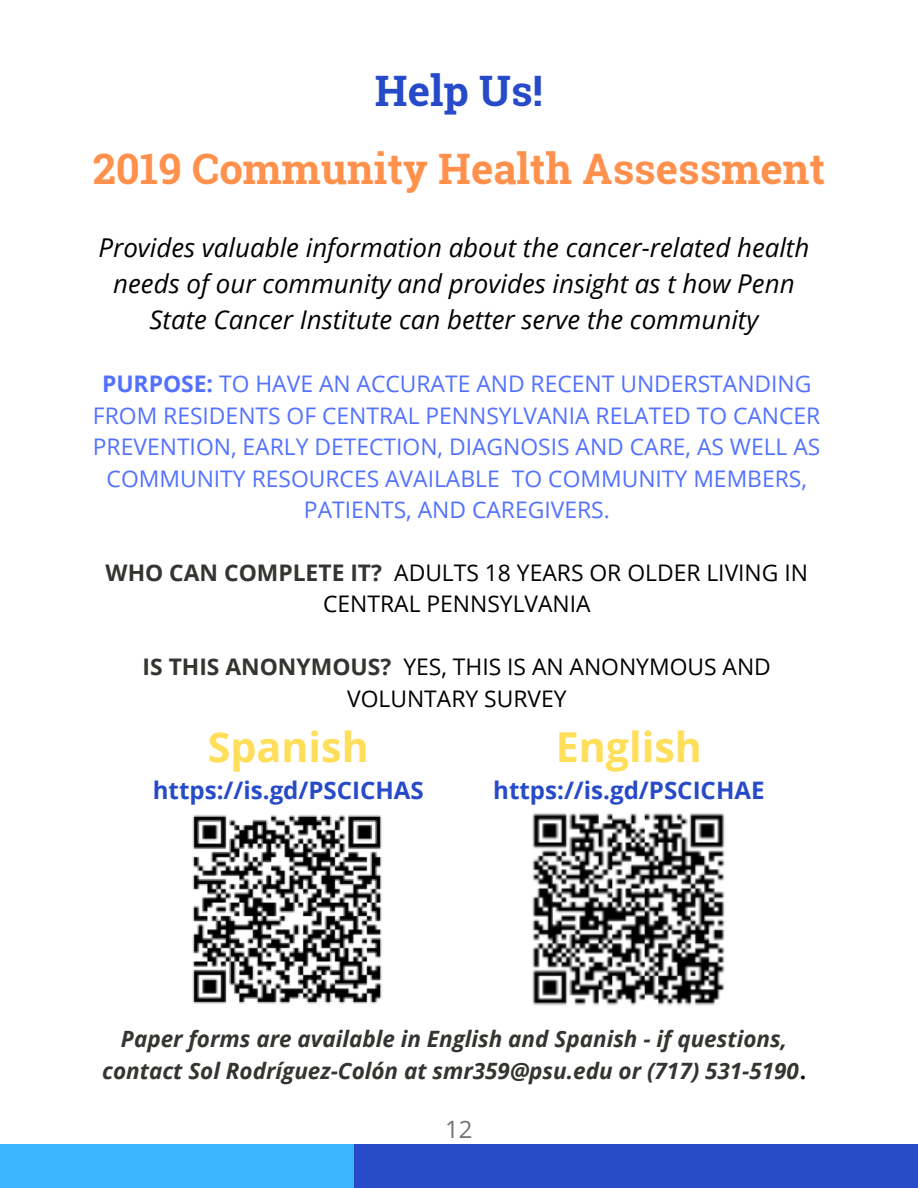
<style>
.page{position:relative;width:918px;height:1188px;background:#fff}
.page>*{position:absolute;margin:0;border:0;box-sizing:border-box;transform-origin:0 0}
.t1{font:700 42px "Roboto Slab";color:#ff914d}
.t2{font:700 42px "Roboto Slab";color:#264ac8}
.t3{font:700 41.25px "Open Sans";color:#ffde59}
.t4{font:italic 25.95px/35.7px "Open Sans";color:#000;text-align:center}
.t5{font:700 24.15px "Open Sans";color:#264ac8}
.t6{font:24px "Open Sans";color:#737373}
.t7{font:22.8px/31.5px "Open Sans";color:#5271ff;text-align:center}
.t8{font:22.8px/31.5px "Open Sans";color:#000;text-align:center}
.t9{font:italic 700 22.5px/31.5px "Open Sans";color:#343431;text-align:center}
.s1{font-weight:700}
.s2{font-weight:700;color:#343431}
.s3{font-style:normal;color:#000}
</style>
<div class="page">
<img style="left:192px;top:815px;width:190px;height:189px">
<img style="left:532px;top:813px;width:193px;height:193px">
<div style="left:0;top:1144px;width:492px;height:44px;background:#38b6ff"></div>
<div style="left:354px;top:1144px;width:564px;height:44px;background:#264ac8"></div>
<h1 class="t2" style="left:375px;top:62px;width:170px">Help Us!</h1>
<h1 class="t1" style="left:93px;top:140px;width:734px">2019 Community Health Assessment</h1>
<p class="t4" style="left:98px;top:230px;width:712px">Provides valuable information about the cancer-related health needs of our community and provides insight as t how Penn<br>State Cancer Institute can better serve the community</p>
<p class="t7" style="left:93px;top:368px;width:729px"><span class="s1">PURPOSE:</span> TO HAVE AN ACCURATE AND RECENT UNDERSTANDING FROM RESIDENTS OF CENTRAL PENNSYLVANIA RELATED TO CANCER PREVENTION, EARLY DETECTION, DIAGNOSIS AND CARE, AS WELL AS COMMUNITY RESOURCES AVAILABLE TO COMMUNITY MEMBERS, PATIENTS, AND CAREGIVERS.</p>
<p class="t8" style="left:106px;top:556px;width:704px"><span class="s2">WHO CAN COMPLETE IT?</span> ADULTS 18 YEARS OR OLDER LIVING IN<br>CENTRAL PENNSYLVANIA</p>
<p class="t8" style="left:143px;top:651px;width:630px"><span class="s2">IS THIS ANONYMOUS?</span> YES, THIS IS AN ANONYMOUS AND<br>VOLUNTARY SURVEY</p>
<h2 class="t3" style="left:208px;top:718px;width:162px">Spanish</h2>
<p class="t5" style="left:153px;top:773px;width:273px">https://is.gd/PSCICHAS</p>
<h2 class="t3" style="left:556px;top:718px;width:148px">English</h2>
<p class="t5" style="left:493px;top:773px;width:273px">https://is.gd/PSCICHAE</p>
<p class="t9" style="left:102px;top:1023px;width:706px">Paper forms are available in English and Spanish - if questions, contact Sol Rodríguez-Colón at smr359@psu.edu or (717) 531-5190<span class="s3">.</span></p>
<p class="t6" style="left:445px;top:1113px;width:29px">12</p>
</div>
